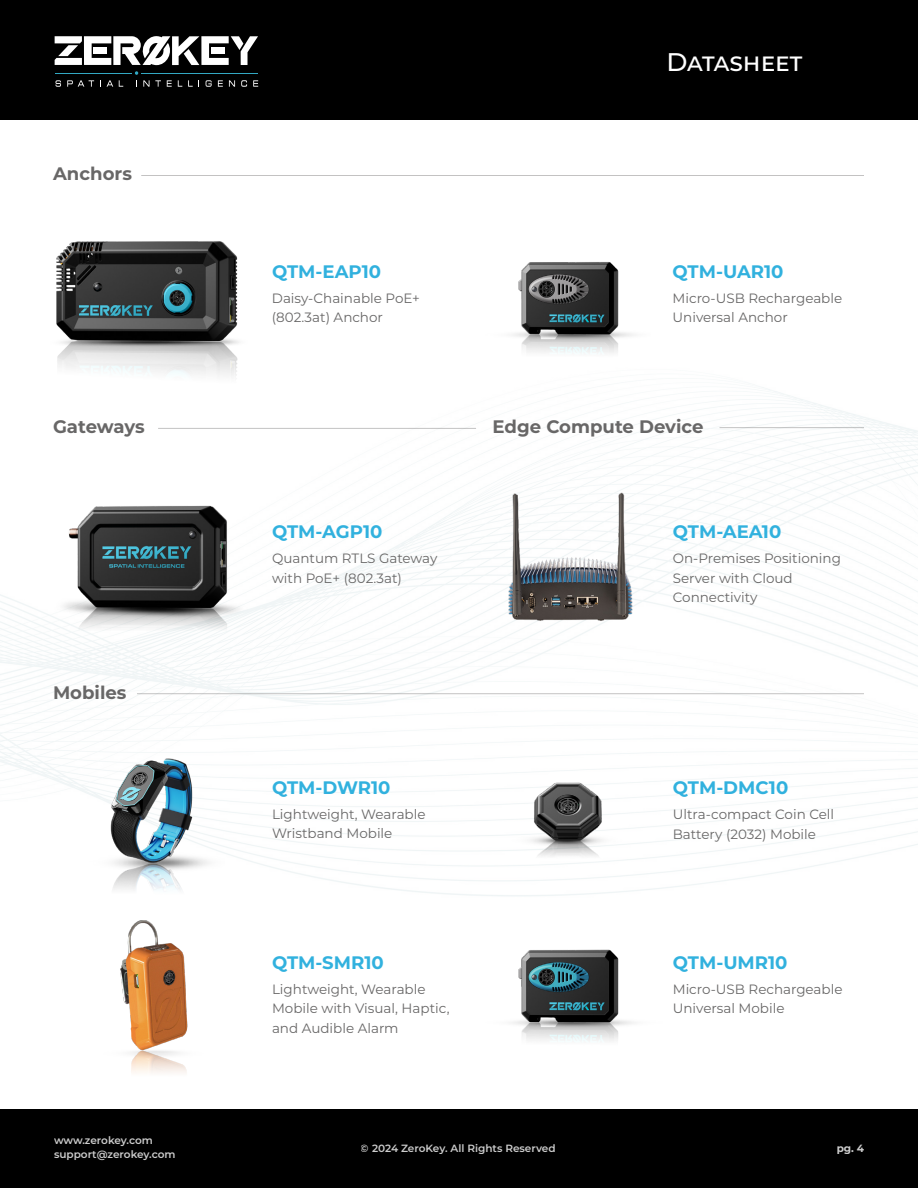
<style>
.page{position:relative;width:918px;height:1188px;background:#fff}
.page>*{position:absolute;margin:0;border:0;box-sizing:border-box;transform-origin:0 0}
.t1{font:500 25.5px "Montserrat";color:#fff}
.t2{font:700 18.15px "Montserrat";color:#31b1de}
.t3{font:700 18.15px "Montserrat";color:#686767}
.t4{font:13.5px/19.5px "Montserrat";color:#686767}
.t5{font:600 10.5px/13.5px "Montserrat";color:#fff}
.t6{font:700 10.5px "Montserrat";color:#fff}
</style>
<div class="page">
<img style="left:0;top:387px;width:918px;height:723px">
<div style="left:0;top:0;width:918px;height:120px;background:#000"></div>
<img style="left:50px;top:241px;width:197px;height:157px">
<img style="left:470px;top:896px;width:196px;height:179px">
<img style="left:513px;top:262px;width:120px;height:91px">
<img style="left:85px;top:734px;width:139px;height:184px">
<img style="left:96px;top:912px;width:111px;height:183px">
<img style="left:509px;top:747px;width:120px;height:141px">
<img style="left:53px;top:482px;width:197px;height:167px">
<img style="left:493px;top:481px;width:145px;height:146px">
<hr style="left:141px;top:175px;width:723px;height:1px;background:#686767">
<hr style="left:158px;top:428px;width:318px;height:1px;background:#686767">
<hr style="left:720px;top:427px;width:144px;height:1px;background:#686767">
<hr style="left:137px;top:693px;width:727px;height:1px;background:#686767">
<div style="left:0;top:1110px;width:918px;height:78px;background:#000"></div>
<hr style="left:56px;top:73px;width:76px;height:1px;background:#32a8c2">
<hr style="left:141px;top:73px;width:117px;height:1px;background:#32a8c2">
<svg style="left:56px;top:80px;width:5px;height:7px"></svg>
<svg style="left:67px;top:80px;width:27px;height:7px"></svg>
<svg style="left:107px;top:80px;width:6px;height:7px"></svg>
<svg style="left:119px;top:80px;width:4px;height:7px"></svg>
<svg style="left:135px;top:71px;width:26px;height:16px"></svg>
<svg style="left:167px;top:80px;width:5px;height:7px"></svg>
<svg style="left:178px;top:80px;width:4px;height:7px"></svg>
<svg style="left:188px;top:80px;width:5px;height:7px"></svg>
<svg style="left:206px;top:80px;width:6px;height:7px"></svg>
<svg style="left:218px;top:80px;width:5px;height:7px"></svg>
<svg style="left:229px;top:80px;width:6px;height:7px"></svg>
<svg style="left:241px;top:80px;width:6px;height:7px"></svg>
<svg style="left:253px;top:80px;width:5px;height:7px"></svg>
<svg style="left:55px;top:36px;width:203px;height:29px"></svg>
<h2 class="t3" style="left:53px;top:161px;width:80px">Anchors</h2>
<h2 class="t2" style="left:272px;top:259px;width:111px">QTM-EAP10</h2>
<p class="t4" style="left:272px;top:288px;width:150px">Daisy-Chainable PoE+ (802.3at) Anchor</p>
<h1 class="t1" style="left:666px;top:45px;width:137px">Datasheet</h1>
<h2 class="t2" style="left:673px;top:259px;width:113px">QTM-UAR10</h2>
<p class="t4" style="left:673px;top:288px;width:171px">Micro-USB Rechargeable<br>Universal Anchor</p>
<h2 class="t3" style="left:53px;top:413px;width:93px">Gateways</h2>
<h2 class="t3" style="left:493px;top:413px;width:212px">Edge Compute Device</h2>
<h2 class="t3" style="left:53px;top:679px;width:75px">Mobiles</h2>
<p class="t5" style="left:54px;top:1133px;width:123px">www.zerokey.com support@zerokey.com</p>
<h2 class="t2" style="left:272px;top:519px;width:112px">QTM-AGP10</h2>
<h2 class="t2" style="left:673px;top:519px;width:110px">QTM-AEA10</h2>
<p class="t4" style="left:272px;top:548px;width:167px">Quantum RTLS Gateway with PoE+ (802.3at)</p>
<p class="t4" style="left:673px;top:548px;width:170px">On-Premises Positioning<br>Server with Cloud<br>Connectivity</p>
<h2 class="t2" style="left:272px;top:775px;width:120px">QTM-DWR10</h2>
<h2 class="t2" style="left:673px;top:775px;width:117px">QTM-DMC10</h2>
<p class="t4" style="left:272px;top:804px;width:155px">Lightweight, Wearable<br>Wristband Mobile</p>
<p class="t4" style="left:673px;top:804px;width:163px">Ultra-compact Coin Cell<br>Battery (2032) Mobile</p>
<h2 class="t2" style="left:272px;top:949px;width:113px">QTM-SMR10</h2>
<h2 class="t2" style="left:673px;top:949px;width:116px">QTM-UMR10</h2>
<p class="t4" style="left:272px;top:979px;width:179px">Lightweight, Wearable<br>Mobile with Visual, Haptic, and Audible Alarm</p>
<p class="t4" style="left:673px;top:979px;width:171px">Micro-USB Rechargeable<br>Universal Mobile</p>
<p class="t5" style="left:361px;top:1141px;width:196px">© 2024 ZeroKey. All Rights Reserved</p>
<p class="t6" style="left:836px;top:1141px;width:29px">pg. 4</p>
</div>
